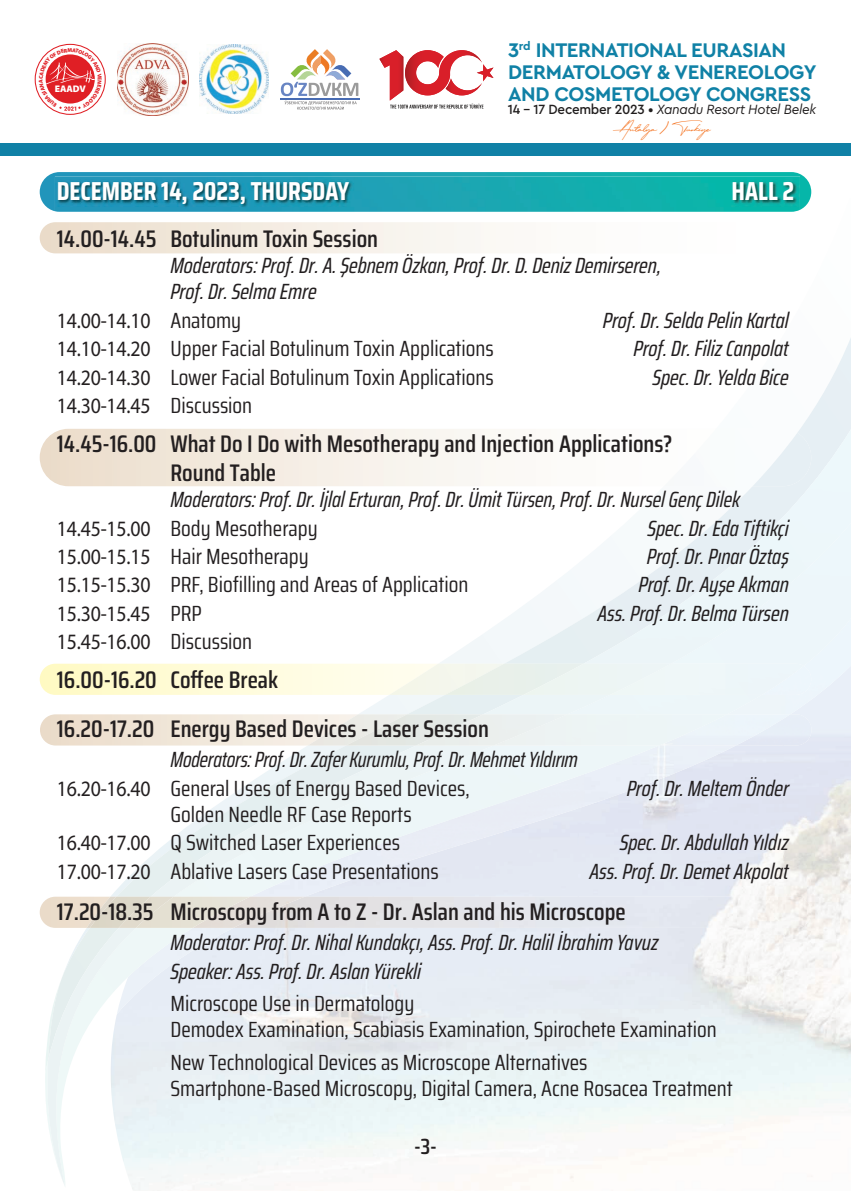
<style>
.page{position:relative;width:851px;height:1191px;background:#fff}
.page>*{position:absolute;margin:0;border:0;box-sizing:border-box;transform-origin:0 0}
.t1{font:700 26px "Saira Condensed";color:#fff}
.t2{font:600 24px/28.8px "Saira Condensed";color:#231f20}
.t3{font:italic 22px/28.4px "Saira Condensed";color:#231f20}
.t4{font:22px/26.4px "Saira Condensed";color:#231f20}
.t5{font:italic 22px/28.4px "Saira Condensed";color:#231f20;scale:.95 1}
.t6{font:22px "Myriad Pro";letter-spacing:-.01em;color:#231f20;scale:.9 1}
.t7{font:600 22px "Saira Condensed";color:#231f20}
.t8{font:700 20.6px/22px "Cera Pro";letter-spacing:-.02em;color:#1081a6}
.t9{font:19.4px "Holimount";letter-spacing:-.035em;color:#f47321;scale:1.16 1}
.t10{font:italic 14px "Cera Pro";letter-spacing:-.02em;color:#211e1e;scale:.96 1}
.t11{font:900 9.6px "Myriad Pro";color:#fff}
.s1{font-size:29.6px}
.s2{font-weight:500;font-style:normal}
.s3{font-family:"Saira Condensed"}
.s4{font-family:"Myriad Pro"}
.s5{font-family:"Myriad Pro";font-style:normal}
.s6{font-style:normal}
</style>
<div class="page">
<div style="left:0;top:143px;width:850px;height:12px;background:#1081a6"></div>
<img style="left:117px;top:44px;width:71px;height:71px">
<img style="left:200px;top:45px;width:68px;height:69px">
<svg style="left:281px;top:49px;width:77px;height:61px"></svg>
<hr style="left:280px;top:98px;width:79px;height:2px;background:#486cb3">
<svg style="left:390px;top:50px;width:103px;height:59px"></svg>
<img style="left:379px;top:50px;width:24px;height:51px">
<svg style="left:40px;top:172px;width:771px;height:39px;background:#2bacb9"></svg>
<img style="left:55px;top:176px;width:744px;height:36px">
<div style="left:671px;top:663px;width:132px;height:32px;background:#edf6f9"></div>
<div style="left:523px;top:663px;width:148px;height:32px;background:#edf5f3"></div>
<img style="left:752px;top:433px;width:59px;height:53px">
<div style="left:346px;top:714px;width:70px;height:31px;background:#e4e8e4"></div>
<div style="left:567px;top:714px;width:160px;height:31px;background:#edf5f6"></div>
<div style="left:416px;top:714px;width:151px;height:31px;background:#ebefed"></div>
<img style="left:40px;top:896px;width:47px;height:32px">
<img style="left:87px;top:896px;width:3px;height:32px">
<img style="left:90px;top:896px;width:29px;height:32px">
<div style="left:250px;top:896px;width:55px;height:32px;background:#e1dedb"></div>
<div style="left:173px;top:896px;width:77px;height:32px;background:#e5e1d7"></div>
<div style="left:119px;top:896px;width:54px;height:32px;background:#e2ddcf"></div>
<svg style="left:35px;top:44px;width:71px;height:71px"></svg>
<p class="t11" style="left:55px;top:83px;width:33px">EAADV</p>
<p class="t8" style="left:508px;top:38px;width:310px">3<sup>rd</sup> INTERNATIONAL EURASIAN<br>DERMATOLOGY &amp; VENEREOLOGY<br>AND COSMETOLOGY CONGRESS</p>
<p class="t9" style="left:613px;top:117px;width:86px">Antalya<span class="s1">)</span>Türkiye</p>
<p class="t10" style="left:508px;top:100px;width:322px"><span class="s2">14 – 17 December 2023 •</span> Xanadu Resort Hotel Belek</p>
<p class="t1" style="left:57px;top:171px;width:294px">DECEMBER 14, 2023, THURSDAY</p>
<p class="t1" style="left:731px;top:171px;width:64px">HALL 2</p>
<p class="t2" style="left:57px;top:223px;width:322px">14.00-14.45 Botulinum Toxin Session</p>
<p class="t3" style="left:170px;top:251px;width:492px;line-height:26.4px">Moderators: Prof. Dr. A. Şebnem Özkan, Prof. Dr. D. Deniz Demirseren,<br>Prof. Dr. Selma Emre</p>
<p class="t6" style="left:57px;top:307px;width:206px">14.00-14.10 <span class="s3">Anatomy</span></p>
<p class="t3" style="left:602px;top:305px;width:187px">Prof. Dr. Selda Pelin Kartal</p>
<p class="t4" style="left:57px;top:335px;width:438px"><span class="s4">14.10-14.20</span> Upper Facial Botulinum Toxin Applications</p>
<p class="t3" style="left:633px;top:333px;width:157px">Prof. Dr. Filiz Canpolat</p>
<p class="t4" style="left:57px;top:363px;width:438px"><span class="s4">14.20-14.30</span> Lower Facial Botulinum Toxin Applications</p>
<p class="t3" style="left:652px;top:362px;width:138px">Spec. Dr. Yelda Bice</p>
<p class="t6" style="left:57px;top:392px;width:218px">14.30-14.45 <span class="s3">Discussion</span></p>
<p class="t2" style="left:170px;top:428px;width:503px;text-indent:-113px">14.45-16.00 What Do I Do with Mesotherapy and Injection Applications?<br>Round Table</p>
<p class="t3" style="left:57px;top:484px;width:684px;text-indent:113px">Moderators: Prof. Dr. İjlal Erturan, Prof. Dr. Ümit Türsen, Prof. Dr. Nursel Genç Dilek<br><span class="s5">14.45-15.00</span> <span class="s6">Body Mesotherapy</span></p>
<p class="t3" style="left:647px;top:513px;width:143px">Spec. Dr. Eda Tiftikçi</p>
<p class="t4" style="left:57px;top:542px;width:253px"><span class="s4">15.00-15.15</span> Hair Mesotherapy</p>
<p class="t3" style="left:646px;top:541px;width:143px">Prof. Dr. Pınar Öztaş</p>
<p class="t4" style="left:57px;top:571px;width:413px"><span class="s4">15.15-15.30</span> PRF, Biofilling and Areas of Application</p>
<p class="t3" style="left:638px;top:569px;width:152px">Prof. Dr. Ayşe Akman</p>
<p class="t6" style="left:57px;top:600px;width:162px">15.30-15.45 <span class="s3">PRP</span></p>
<p class="t3" style="left:597px;top:598px;width:193px">Ass. Prof. Dr. Belma Türsen</p>
<p class="t6" style="left:57px;top:628px;width:218px">15.45-16.00 <span class="s3">Discussion</span></p>
<p class="t2" style="left:57px;top:654px;width:433px;line-height:48.8px">16.00-16.20 Coffee Break<br>16.20-17.20 Energy Based Devices - Laser Session</p>
<p class="t5" style="left:57px;top:744px;width:549px;text-indent:113px">Moderators: Prof. Dr. Zafer Kurumlu, Prof. Dr. Mehmet Yıldırım<br><span class="s5">16.20-16.40</span> <span class="s6">General Uses of Energy Based Devices,</span></p>
<p class="t3" style="left:626px;top:773px;width:164px">Prof. Dr. Meltem Önder</p>
<p class="t4" style="left:57px;top:799px;width:356px;line-height:28.4px;text-indent:113px">Golden Needle RF Case Reports<br><span class="s4">16.40-17.00</span> Q Switched Laser Experiences</p>
<p class="t3" style="left:619px;top:827px;width:170px">Spec. Dr. Abdullah Yıldız</p>
<p class="t4" style="left:57px;top:857px;width:383px"><span class="s4">17.00-17.20</span> Ablative Lasers Case Presentations</p>
<p class="t3" style="left:589px;top:856px;width:201px">Ass. Prof. Dr. Demet Akpolat</p>
<p class="t2" style="left:57px;top:896px;width:570px">17.20-18.35 Microscopy from A to Z - Dr. Aslan and his Microscope</p>
<p class="t3" style="left:170px;top:927px;width:489px">Moderator: Prof. Dr. Nihal Kundakçı, Ass. Prof. Dr. Halil İbrahim Yavuz<br>Speaker: Ass. Prof. Dr. Aslan Yürekli</p>
<p class="t4" style="left:170px;top:989px;width:547px">Microscope Use in Dermatology<br>Demodex Examination, Scabiasis Examination, Spirochete Examination</p>
<p class="t4" style="left:170px;top:1048px;width:564px">New Technological Devices as Microscope Alternatives<br>Smartphone-Based Microscopy, Digital Camera, Acne Rosacea Treatment</p>
<p class="t7" style="left:414px;top:1128px;width:24px">-3-</p>
</div>
